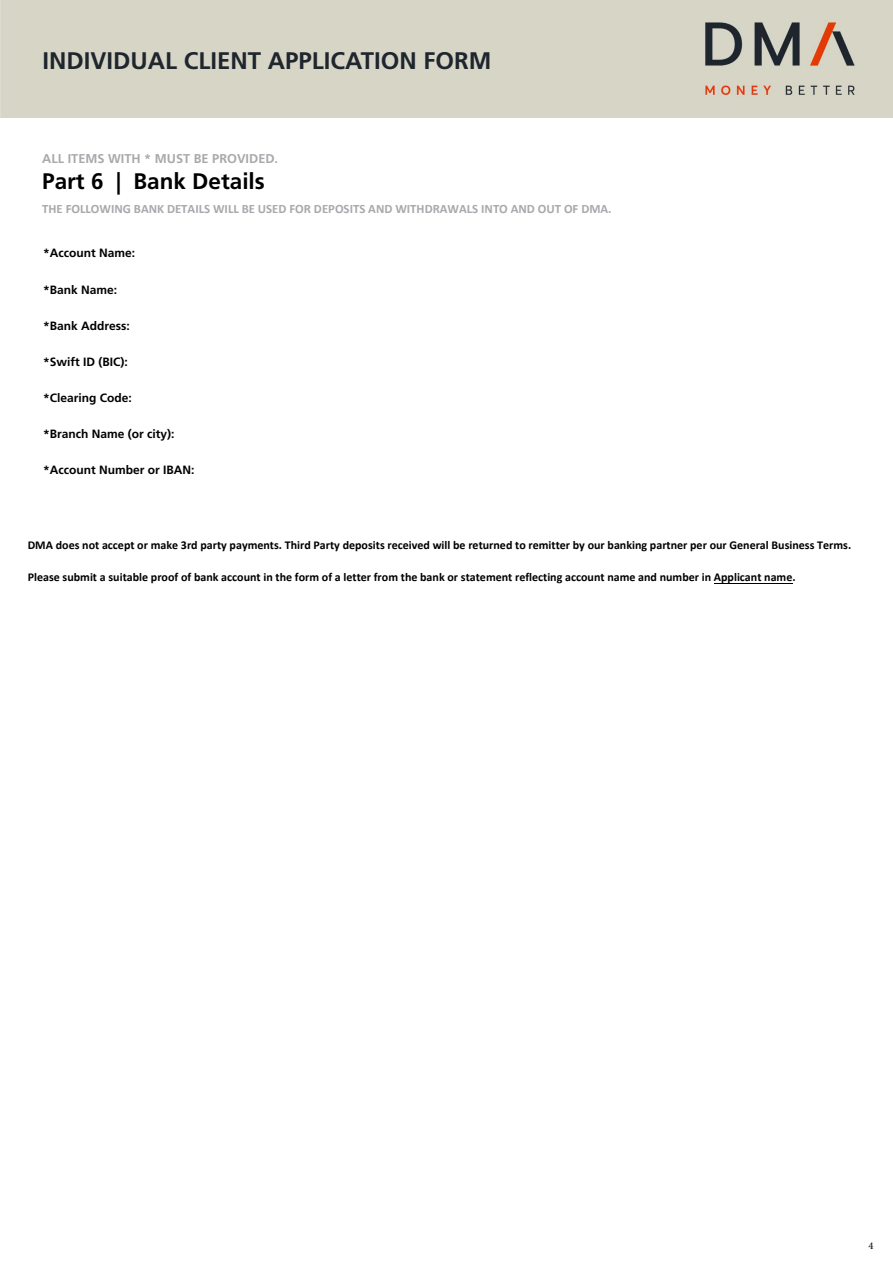
<style>
.page{position:relative;width:893px;height:1263px;background:#fff}
.page>*{position:absolute;margin:0;border:0;box-sizing:border-box;transform-origin:0 0}
.t1{font:700 24px "Frutiger LT";color:#1f262e}
.t2{font:700 22.5px "Frutiger LT Std";color:#000}
.t3{font:700 12.75px "Calibri";color:#a7a9ac}
.t4{font:700 12.75px "Frutiger LT";color:#a7a9ac}
.t5{font:700 12px "Calibri";color:#000}
.t6{font:700 12px "Frutiger LT Std";color:#000}
.t7{font:10.5px "Minion Pro";color:#000}
.s1{font-family:"Frutiger LT"}
</style>
<div class="page">
<hr style="left:714px;top:583px;width:78px;height:1px;background:#000">
<div style="left:0;top:0;width:892px;height:118px;background:#d7d5c6"></div>
<h1 class="t1" style="left:43px;top:47px;width:450px">INDIVIDUAL CLIENT APPLICATION FORM</h1>
<p class="t4" style="left:42px;top:151px;width:237px">ALL ITEMS WITH * MUST BE PROVIDED.</p>
<h2 class="t2" style="left:42px;top:168px;width:224px">Part 6 | Bank Details</h2>
<p class="t3" style="left:42px;top:199px;width:571px">THE FOLLOWING BANK DETAILS WILL BE USED FOR DEPOSITS AND WITHDRAWALS INTO AND OUT OF DMA.</p>
<p class="t6" style="left:43px;top:245px;width:94px"><span class="s1">*</span>Account Name:</p>
<p class="t6" style="left:43px;top:283px;width:76px"><span class="s1">*</span>Bank Name<span class="s1">:</span></p>
<p class="t6" style="left:43px;top:318px;width:88px"><span class="s1">*</span>Bank Address<span class="s1">:</span></p>
<p class="t6" style="left:43px;top:354px;width:86px"><span class="s1">*</span>Swift ID (BIC):</p>
<p class="t6" style="left:43px;top:390px;width:90px"><span class="s1">*</span>Clearing Code:</p>
<p class="t6" style="left:43px;top:426px;width:133px"><span class="s1">*</span>Branch Name (or city):</p>
<p class="t6" style="left:43px;top:462px;width:153px"><span class="s1">*</span>Account Number or IBAN:</p>
<p class="t5" style="left:28px;top:537px;width:825px">DMA does not accept or make 3rd party payments. Third Party deposits received will be returned to remitter by our banking partner per our General Business Terms.</p>
<p class="t5" style="left:28px;top:568px;width:769px">Please submit a suitable proof of bank account in the form of a letter from the bank or statement reflecting account name and number in Applicant name.</p>
<p class="t7" style="left:868px;top:1239px;width:7px">4</p>
</div>
